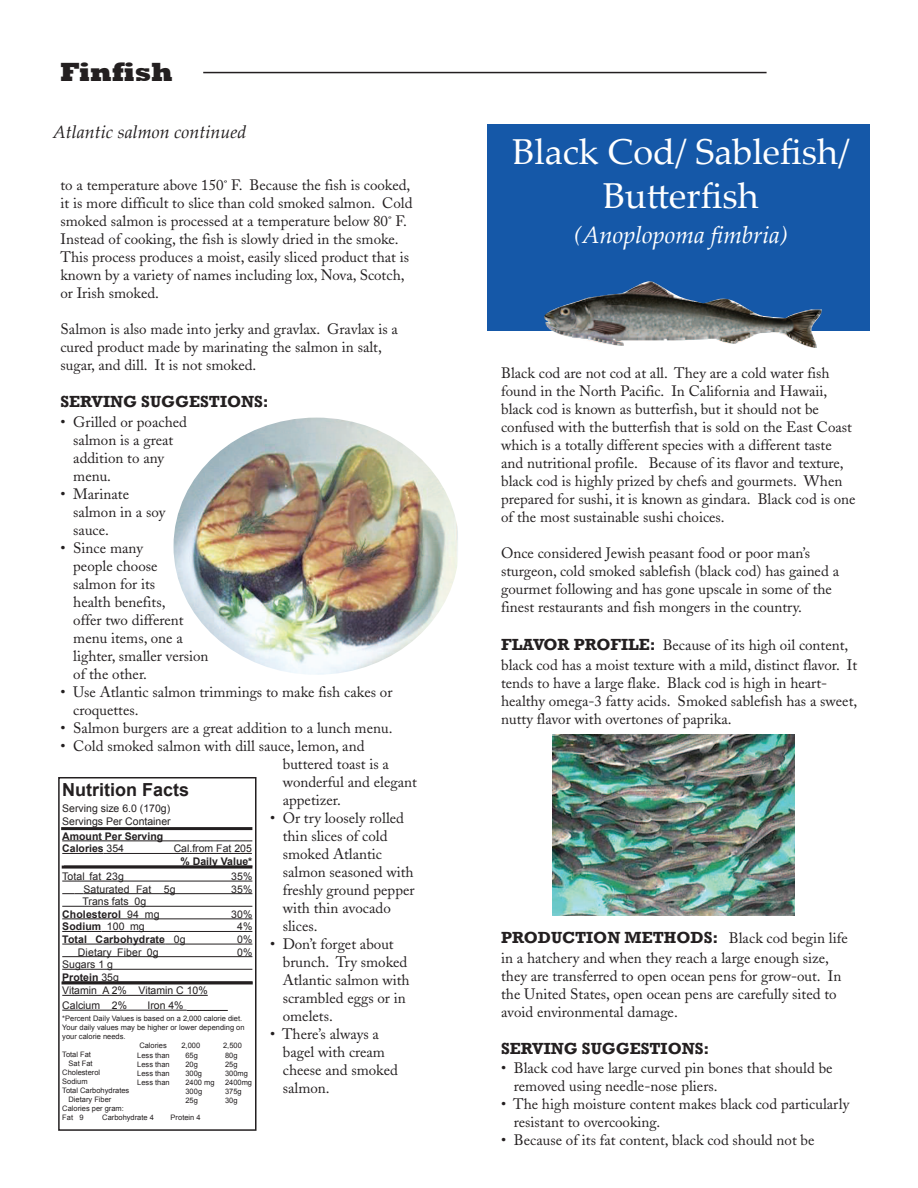
<style>
.page{position:relative;width:918px;height:1188px;background:#fff}
.page>*{position:absolute;margin:0;border:0;box-sizing:border-box;transform-origin:0 0}
.t1{font:36px/44px "Palatino Linotype";color:#fff;text-align:center}
.t2{font:800 27px "Rockwell";color:#231f20}
.t3{font:italic 24px "Palatino Linotype";color:#fff}
.t4{font:italic 18px "Palatino Linotype";color:#231f20}
.t5{font:700 18px "Arial";color:#231f20}
.t6{font:700 16.5px "Rockwell";color:#231f20}
.t7{font:15px/18px "Adobe Caslon";color:#231f20}
.t8{font:10.5px/12.6px "Arial";color:#231f20}
.t9{font:700 10.5px/12.6px "Arial";color:#231f20}
.t10{font:7.5px/9px "Arial";color:#231f20}
.s1{font-weight:400}
.s2{font-weight:700}
.s3{font-family:"Rockwell";font-weight:700;font-size:16.5px}
.s4{font-family:"Adobe Caslon";font-weight:400;font-size:15px}
</style>
<div class="page">
<img style="left:174px;top:418px;width:285px;height:257px;border-radius:50%">
<div style="left:487px;top:125px;width:382px;height:206px;background:#1558a8"></div>
<img style="left:544px;top:281px;width:278px;height:67px">
<img style="left:553px;top:735px;width:241px;height:181px">
<div style="left:58px;top:777px;width:199px;height:354px;border:2px solid #231f20"></div>
<hr style="left:62px;top:841px;width:190px;height:1px;background:#231f20">
<hr style="left:62px;top:853px;width:42px;height:1px;background:#231f20">
<hr style="left:104px;top:853px;width:148px;height:1px;background:#231f20">
<hr style="left:62px;top:881px;width:190px;height:1px;background:#231f20">
<svg style="left:62px;top:893px;width:21px;height:1px"></svg>
<hr style="left:83px;top:893px;width:169px;height:1px;background:#231f20">
<hr style="left:62px;top:906px;width:190px;height:1px;background:#231f20">
<hr style="left:62px;top:919px;width:65px;height:1px;background:#231f20">
<hr style="left:127px;top:919px;width:125px;height:1px;background:#231f20">
<hr style="left:62px;top:931px;width:39px;height:1px;background:#231f20">
<hr style="left:101px;top:931px;width:151px;height:1px;background:#231f20">
<hr style="left:62px;top:944px;width:103px;height:1px;background:#231f20">
<hr style="left:165px;top:944px;width:87px;height:1px;background:#231f20">
<hr style="left:62px;top:956px;width:190px;height:1px;background:#231f20">
<hr style="left:62px;top:969px;width:190px;height:1px;background:#231f20">
<hr style="left:62px;top:995px;width:146px;height:1px;background:#231f20">
<hr style="left:62px;top:1010px;width:125px;height:1px;background:#231f20">
<hr style="left:187px;top:1010px;width:41px;height:1px;background:#231f20">
<hr style="left:61px;top:827px;width:191px;height:3px;background:#231f20">
<hr style="left:62px;top:866px;width:190px;height:3px;background:#231f20">
<hr style="left:62px;top:981px;width:191px;height:3px;background:#231f20">
<hr style="left:203px;top:72px;width:564px;height:1px;background:#231f20">
<h2 class="t2" style="left:60px;top:55px;width:114px">Finfish</h2>
<p class="t4" style="left:53px;top:125px;width:195px">Atlantic salmon continued</p>
<p class="t7" style="left:60px;top:178px;width:354px">to a temperature above 150˚ F. Because the fish is cooked, it is more difficult to slice than cold smoked salmon. Cold smoked salmon is processed at a temperature below 80˚ F.<br>Instead of cooking, the fish is slowly dried in the smoke.<br>This process produces a moist, easily sliced product that is known by a variety of names including lox, Nova, Scotch, or Irish smoked.</p>
<p class="t7" style="left:60px;top:322px;width:339px">Salmon is also made into jerky and gravlax. Gravlax is a cured product made by marinating the salmon in salt, sugar, and dill. It is not smoked.</p>
<p class="t6" style="left:60px;top:391px;width:210px">SERVING SUGGESTIONS:</p>
<p class="t7" style="left:73px;top:414px;width:115px;text-indent:-13px">• Grilled or poached salmon is a great addition to any menu.</p>
<p class="t7" style="left:73px;top:486px;width:94px;text-indent:-13px">• Marinate salmon in a soy sauce.</p>
<p class="t7" style="left:73px;top:540px;width:137px;text-indent:-13px">• Since many<br>people choose<br>salmon for its<br>health benefits,<br>offer two different menu items, one a lighter, smaller version of the other.</p>
<p class="t7" style="left:73px;top:684px;width:321px;text-indent:-13px">• Use Atlantic salmon trimmings to make fish cakes or croquettes.</p>
<p class="t7" style="left:60px;top:720px;width:333px">• Salmon burgers are a great addition to a lunch menu.</p>
<p class="t7" style="left:283px;top:738px;width:136px;text-indent:-222px">• Cold smoked salmon with dill sauce, lemon, and buttered toast is a wonderful and elegant appetizer.</p>
<p class="t7" style="left:283px;top:810px;width:133px;text-indent:-13px">• Or try loosely rolled thin slices of cold smoked Atlantic salmon seasoned with freshly ground pepper with thin avocado slices.</p>
<p class="t7" style="left:283px;top:936px;width:128px;text-indent:-13px">• Don’t forget about brunch. Try smoked<br>Atlantic salmon with scrambled eggs or in omelets.</p>
<p class="t7" style="left:283px;top:1026px;width:117px;text-indent:-13px">• There’s always a bagel with cream cheese and smoked salmon.</p>
<p class="t5" style="left:62px;top:780px;width:128px">Nutrition Facts</p>
<p class="t8" style="left:62px;top:802px;width:110px">Serving size 6.0 (170g)<br>Servings Per Container</p>
<p class="t9" style="left:62px;top:830px;width:102px">Amount Per Serving<br>Calories <span class="s1">354</span></p>
<p class="t8" style="left:174px;top:842px;width:80px">Cal.from Fat 205</p>
<p class="t9" style="left:181px;top:855px;width:73px">% Daily Value*</p>
<p class="t8" style="left:62px;top:870px;width:63px">Total fat 23g</p>
<p class="t8" style="left:231px;top:870px;width:23px">35%</p>
<p class="t8" style="left:83px;top:883px;width:94px">Saturated Fat 5g</p>
<p class="t8" style="left:231px;top:883px;width:23px">35%</p>
<p class="t8" style="left:62px;top:895px;width:99px;text-indent:20px">Trans fats 0g<br><span class="s2">Cholesterol</span> 94 mg</p>
<p class="t8" style="left:231px;top:908px;width:23px">30%</p>
<p class="t9" style="left:62px;top:920px;width:84px">Sodium <span class="s1">100 mg</span></p>
<p class="t8" style="left:237px;top:920px;width:17px">4%</p>
<p class="t9" style="left:62px;top:933px;width:125px">Total Carbohydrate <span class="s1">0g</span></p>
<p class="t8" style="left:237px;top:933px;width:17px">0%</p>
<p class="t8" style="left:78px;top:946px;width:82px">Dietary Fiber 0g</p>
<p class="t8" style="left:237px;top:946px;width:17px">0%</p>
<p class="t8" style="left:62px;top:958px;width:147px;line-height:13px">Sugars 1 g<br><span class="s2">Protein</span> 35g<br>Vitamin A 2% Vitamin C 10%</p>
<p class="t8" style="left:62px;top:999px;width:66px">Calcium 2%</p>
<p class="t8" style="left:147px;top:999px;width:38px">Iron 4%</p>
<p class="t10" style="left:62px;top:1014px;width:181px">*Percent Daily Values is based on a 2,000 calorie diet.</p>
<p class="t10" style="left:62px;top:1023px;width:184px">Your daily values may be higher or lower depending on</p>
<p class="t10" style="left:62px;top:1032px;width:65px">your calorie needs.</p>
<p class="t10" style="left:139px;top:1041px;width:29px">Calories</p>
<p class="t10" style="left:181px;top:1041px;width:20px">2,000</p>
<p class="t10" style="left:223px;top:1041px;width:20px">2,500</p>
<p class="t10" style="left:62px;top:1050px;width:30px">Total Fat</p>
<p class="t10" style="left:69px;top:1059px;width:26px">Sat Fat</p>
<p class="t10" style="left:62px;top:1068px;width:39px">Cholesterol</p>
<p class="t10" style="left:62px;top:1077px;width:27px">Sodium</p>
<p class="t10" style="left:62px;top:1086px;width:69px">Total Carbohydrates</p>
<p class="t10" style="left:69px;top:1095px;width:44px">Dietary Fiber</p>
<p class="t10" style="left:62px;top:1104px;width:63px">Calories per gram:</p>
<p class="t10" style="left:62px;top:1113px;width:23px">Fat 9</p>
<p class="t10" style="left:102px;top:1113px;width:53px">Carbohydrate 4</p>
<p class="t10" style="left:171px;top:1113px;width:32px">Protein 4</p>
<p class="t10" style="left:137px;top:1051px;width:34px;text-align:justify">Less than Less than Less than Less than</p>
<p class="t10" style="left:185px;top:1050px;width:31px">65g<br>20g<br>300g<br>2400 mg<br>300g<br>25g</p>
<p class="t10" style="left:225px;top:1050px;width:29px">80g<br>25g<br>300mg<br>2400mg<br>375g<br>30g</p>
<h1 class="t1" style="left:512px;top:134px;width:339px">Black Cod/ Sablefish/<br>Butterfish</h1>
<h3 class="t3" style="left:574px;top:226px;width:215px">(Anoplopoma fimbria)</h3>
<p class="t7" style="left:501px;top:366px;width:356px">Black cod are not cod at all. They are a cold water fish found in the North Pacific. In California and Hawaii, black cod is known as butterfish, but it should not be confused with the butterfish that is sold on the East Coast which is a totally different species with a different taste and nutritional profile. Because of its flavor and texture, black cod is highly prized by chefs and gourmets. When prepared for sushi, it is known as gindara. Black cod is one of the most sustainable sushi choices.</p>
<p class="t7" style="left:501px;top:546px;width:339px">Once considered Jewish peasant food or poor man’s sturgeon, cold smoked sablefish (black cod) has gained a gourmet following and has gone upscale in some of the finest restaurants and fish mongers in the country.</p>
<p class="t7" style="left:501px;top:637px;width:358px;line-height:19.8px"><span class="s3">FLAVOR PROFILE:</span> Because of its high oil content, black cod has a moist texture with a mild, distinct flavor. It</p>
<p class="t7" style="left:501px;top:676px;width:358px">tends to have a large flake. Black cod is high in heart&shy;healthy omega-3 fatty acids. Smoked sablefish has a sweet, nutty flavor with overtones of paprika.</p>
<p class="t6" style="left:501px;top:928px;width:348px">PRODUCTION METHODS: <span class="s4">Black cod begin life</span></p>
<p class="t7" style="left:501px;top:951px;width:342px">in a hatchery and when they reach a large enough size, they are transferred to open ocean pens for grow-out. In the United States, open ocean pens are carefully sited to avoid environmental damage.</p>
<p class="t6" style="left:501px;top:1038px;width:210px">SERVING SUGGESTIONS:</p>
<p class="t7" style="left:514px;top:1061px;width:320px;text-indent:-13px">• Black cod have large curved pin bones that should be removed using needle-nose pliers.</p>
<p class="t7" style="left:514px;top:1097px;width:337px;text-indent:-13px">• The high moisture content makes black cod particularly resistant to overcooking.</p>
<p class="t7" style="left:501px;top:1133px;width:315px">• Because of its fat content, black cod should not be</p>
</div>
